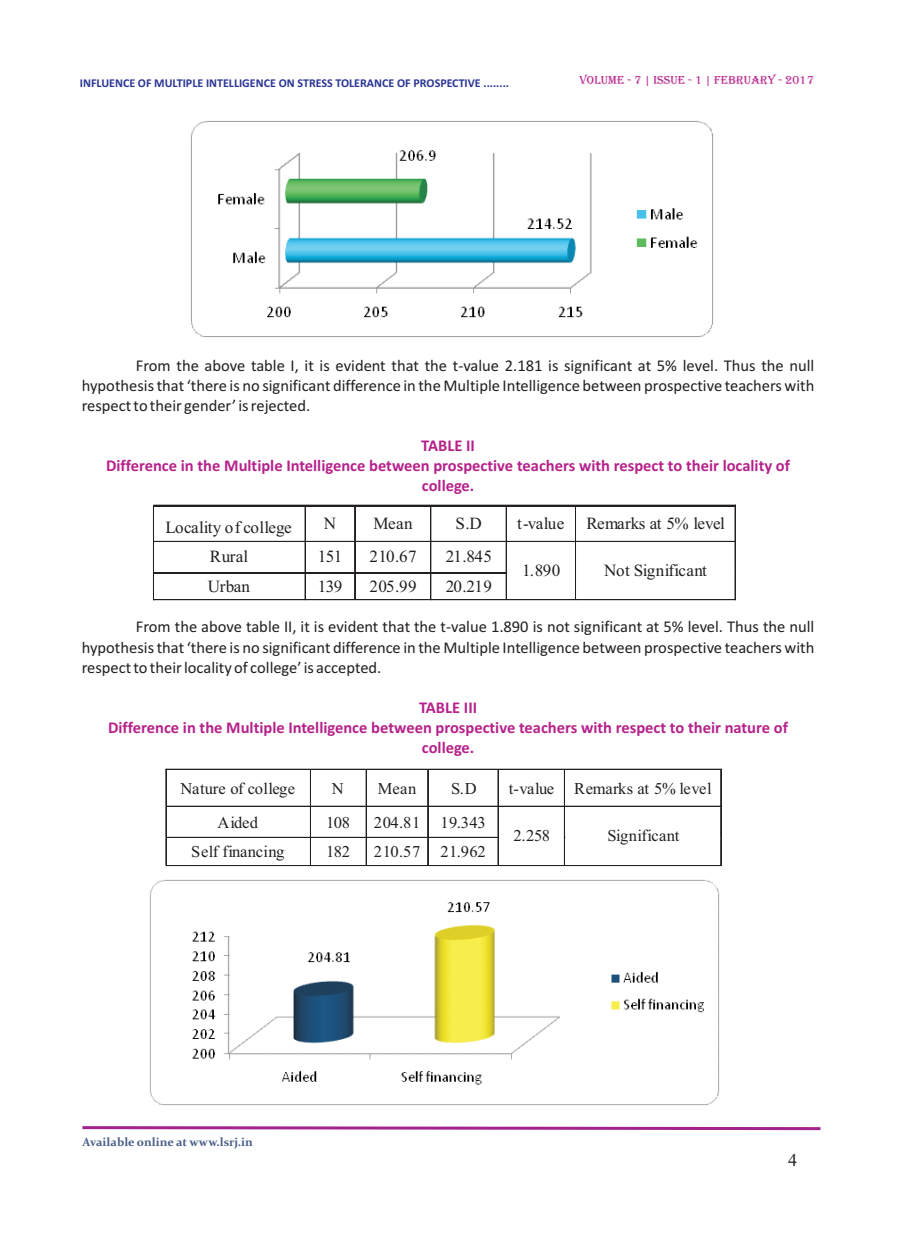
<style>
.page{position:relative;width:898px;height:1242px;background:#fff}
.page>*{position:absolute;margin:0;border:0;box-sizing:border-box;transform-origin:0 0}
.t1{font:18px "Times New Roman";color:#231f20}
.t2{font:17.1px "Times New Roman";letter-spacing:-.025em;color:#231f20}
.t3{font:17.1px "Times New Roman";letter-spacing:.01em;color:#231f20}
.t4{font:17.1px "Times New Roman";letter-spacing:-.005em;color:#231f20}
.t5{font:16.5px/20.1px "Calibri";color:#231f20;text-align:justify}
.t6{font:700 16.5px/20.1px "Calibri";color:#b6218b;text-align:center}
.t7{font:16.5px "Times New Roman";letter-spacing:-.01em;color:#231f20}
.t8{font:16.5px "Times New Roman";letter-spacing:.03em;color:#231f20}
.t9{font:16.5px "Times New Roman";letter-spacing:-.03em;color:#231f20}
.t10{font:16.5px "Times New Roman";letter-spacing:.015em;color:#231f20}
.t11{font:700 12px "Calibri";color:#2a3594}
.t12{font:12px "Algerian";color:#b6218b}
.t13{font:700 12px "Constantia";color:#485e88}
</style>
<div class="page">
<svg style="left:82px;top:1126px;width:739px;height:5px"></svg>
<img style="left:191px;top:121px;width:521px;height:216px">
<hr style="left:153px;top:505px;width:152px;height:1px;background:#231f20">
<hr style="left:305px;top:505px;width:49px;height:1px;background:#231f20">
<hr style="left:355px;top:505px;width:75px;height:1px;background:#231f20">
<hr style="left:430px;top:505px;width:76px;height:1px;background:#231f20">
<hr style="left:507px;top:505px;width:68px;height:1px;background:#231f20">
<hr style="left:575px;top:505px;width:159px;height:1px;background:#231f20">
<hr style="left:153px;top:506px;width:1px;height:35px;background:#231f20">
<hr style="left:305px;top:506px;width:1px;height:35px;background:#231f20">
<hr style="left:354px;top:506px;width:1px;height:35px;background:#231f20">
<hr style="left:430px;top:506px;width:1px;height:35px;background:#231f20">
<hr style="left:506px;top:506px;width:1px;height:35px;background:#231f20">
<hr style="left:505px;top:506px;width:1px;height:35px;background:#231f20">
<hr style="left:575px;top:506px;width:1px;height:35px;background:#231f20">
<hr style="left:734px;top:506px;width:1px;height:35px;background:#231f20">
<hr style="left:153px;top:541px;width:152px;height:1px;background:#231f20">
<hr style="left:305px;top:541px;width:49px;height:1px;background:#231f20">
<hr style="left:355px;top:541px;width:75px;height:1px;background:#231f20">
<hr style="left:430px;top:541px;width:76px;height:1px;background:#231f20">
<hr style="left:507px;top:541px;width:68px;height:1px;background:#231f20">
<hr style="left:575px;top:541px;width:159px;height:1px;background:#231f20">
<hr style="left:153px;top:541px;width:1px;height:31px;background:#231f20">
<hr style="left:305px;top:541px;width:1px;height:31px;background:#231f20">
<hr style="left:354px;top:541px;width:1px;height:31px;background:#231f20">
<hr style="left:430px;top:541px;width:1px;height:31px;background:#231f20">
<hr style="left:506px;top:541px;width:1px;height:31px;background:#231f20">
<hr style="left:505px;top:541px;width:1px;height:31px;background:#231f20">
<hr style="left:575px;top:541px;width:1px;height:31px;background:#231f20">
<hr style="left:734px;top:541px;width:1px;height:31px;background:#231f20">
<hr style="left:153px;top:572px;width:152px;height:1px;background:#231f20">
<hr style="left:305px;top:572px;width:49px;height:1px;background:#231f20">
<hr style="left:355px;top:572px;width:75px;height:1px;background:#231f20">
<hr style="left:430px;top:572px;width:76px;height:1px;background:#231f20">
<svg style="left:153px;top:573px;width:1px;height:26px"></svg>
<hr style="left:153px;top:599px;width:152px;height:1px;background:#231f20">
<svg style="left:305px;top:573px;width:1px;height:26px"></svg>
<hr style="left:305px;top:599px;width:49px;height:1px;background:#231f20">
<svg style="left:354px;top:572px;width:1px;height:28px"></svg>
<hr style="left:355px;top:599px;width:75px;height:1px;background:#231f20">
<svg style="left:430px;top:573px;width:1px;height:26px"></svg>
<hr style="left:430px;top:599px;width:76px;height:1px;background:#231f20">
<svg style="left:505px;top:572px;width:2px;height:28px"></svg>
<hr style="left:507px;top:599px;width:68px;height:1px;background:#231f20">
<svg style="left:575px;top:572px;width:1px;height:27px"></svg>
<hr style="left:575px;top:599px;width:159px;height:1px;background:#231f20">
<svg style="left:734px;top:572px;width:1px;height:28px"></svg>
<hr style="left:167px;top:769px;width:143px;height:1px;background:#231f20">
<hr style="left:310px;top:769px;width:56px;height:1px;background:#231f20">
<hr style="left:366px;top:769px;width:61px;height:1px;background:#231f20">
<hr style="left:428px;top:769px;width:70px;height:1px;background:#231f20">
<hr style="left:498px;top:769px;width:66px;height:1px;background:#231f20">
<hr style="left:565px;top:769px;width:155px;height:1px;background:#231f20">
<hr style="left:166px;top:770px;width:1px;height:36px;background:#231f20">
<hr style="left:165px;top:770px;width:1px;height:36px;background:#231f20">
<hr style="left:310px;top:770px;width:1px;height:36px;background:#231f20">
<hr style="left:366px;top:770px;width:1px;height:36px;background:#231f20">
<hr style="left:427px;top:770px;width:1px;height:36px;background:#231f20">
<hr style="left:498px;top:770px;width:1px;height:36px;background:#231f20">
<hr style="left:497px;top:770px;width:1px;height:36px;background:#231f20">
<hr style="left:564px;top:770px;width:1px;height:36px;background:#231f20">
<hr style="left:720px;top:770px;width:1px;height:36px;background:#231f20">
<hr style="left:167px;top:806px;width:143px;height:1px;background:#231f20">
<hr style="left:310px;top:806px;width:56px;height:1px;background:#231f20">
<hr style="left:366px;top:806px;width:61px;height:1px;background:#231f20">
<hr style="left:428px;top:806px;width:70px;height:1px;background:#231f20">
<hr style="left:498px;top:806px;width:66px;height:1px;background:#231f20">
<hr style="left:565px;top:806px;width:155px;height:1px;background:#231f20">
<hr style="left:166px;top:807px;width:1px;height:30px;background:#231f20">
<hr style="left:165px;top:807px;width:1px;height:30px;background:#231f20">
<hr style="left:310px;top:807px;width:1px;height:30px;background:#231f20">
<hr style="left:366px;top:807px;width:1px;height:30px;background:#231f20">
<hr style="left:427px;top:807px;width:1px;height:30px;background:#231f20">
<hr style="left:498px;top:807px;width:1px;height:30px;background:#231f20">
<hr style="left:497px;top:807px;width:1px;height:30px;background:#231f20">
<hr style="left:564px;top:807px;width:1px;height:30px;background:#231f20">
<hr style="left:720px;top:807px;width:1px;height:30px;background:#231f20">
<hr style="left:167px;top:837px;width:143px;height:1px;background:#231f20">
<hr style="left:310px;top:837px;width:56px;height:1px;background:#231f20">
<hr style="left:366px;top:837px;width:61px;height:1px;background:#231f20">
<hr style="left:428px;top:837px;width:70px;height:1px;background:#231f20">
<svg style="left:165px;top:837px;width:2px;height:29px"></svg>
<hr style="left:167px;top:865px;width:143px;height:1px;background:#231f20">
<svg style="left:310px;top:838px;width:1px;height:27px"></svg>
<hr style="left:310px;top:865px;width:56px;height:1px;background:#231f20">
<svg style="left:366px;top:838px;width:1px;height:27px"></svg>
<hr style="left:366px;top:865px;width:61px;height:1px;background:#231f20">
<svg style="left:427px;top:837px;width:1px;height:29px"></svg>
<hr style="left:428px;top:865px;width:70px;height:1px;background:#231f20">
<svg style="left:497px;top:837px;width:2px;height:28px"></svg>
<hr style="left:498px;top:865px;width:66px;height:1px;background:#231f20">
<svg style="left:564px;top:837px;width:1px;height:29px"></svg>
<hr style="left:565px;top:865px;width:155px;height:1px;background:#231f20">
<svg style="left:720px;top:837px;width:1px;height:29px"></svg>
<img style="left:149px;top:879px;width:570px;height:226px">
<p class="t11" style="left:80px;top:78px;width:430px">INFLUENCE OF MULTIPLE INTELLIGENCE ON STRESS TOLERANCE OF PROSPECTIVE ........</p>
<p class="t12" style="left:579px;top:73px;width:236px">VOLUME - 7 | ISSUE - 1 | FEBRUARY - 2017</p>
<p class="t5" style="left:82px;top:356px;width:734px;text-indent:54px">From the above table I, it is evident that the t-value 2.181 is significant at 5% level. Thus the null hypothesis that ‘there is no significant difference in the Multiple Intelligence between prospective teachers with respect to their gender’ is rejected.</p>
<p class="t6" style="left:106px;top:437px;width:685px">TABLE II<br>Difference in the Multiple Intelligence between prospective teachers with respect to their locality of college.</p>
<p class="t3" style="left:165px;top:521px;width:128px">Locality of college</p>
<p class="t2" style="left:324px;top:517px;width:14px">N</p>
<p class="t2" style="left:373px;top:517px;width:41px">Mean</p>
<p class="t2" style="left:455px;top:517px;width:28px">S.D</p>
<p class="t2" style="left:517px;top:517px;width:49px">t-value</p>
<p class="t2" style="left:586px;top:517px;width:140px">Remarks at 5% level</p>
<p class="t2" style="left:210px;top:550px;width:40px">Rural</p>
<p class="t2" style="left:318px;top:550px;width:26px">151</p>
<p class="t2" style="left:369px;top:550px;width:49px">210.67</p>
<p class="t2" style="left:445px;top:550px;width:48px">21.845</p>
<p class="t2" style="left:522px;top:564px;width:40px">1.890</p>
<p class="t4" style="left:604px;top:564px;width:104px">Not Significant</p>
<p class="t2" style="left:208px;top:580px;width:44px">Urban</p>
<p class="t2" style="left:318px;top:580px;width:26px">139</p>
<p class="t2" style="left:369px;top:580px;width:49px">205.99</p>
<p class="t2" style="left:445px;top:580px;width:48px">20.219</p>
<p class="t5" style="left:82px;top:618px;width:734px;text-indent:54px">From the above table II, it is evident that the t-value 1.890 is not significant at 5% level. Thus the null hypothesis that ‘there is no significant difference in the Multiple Intelligence between prospective teachers with respect to their locality of college’ is accepted.</p>
<p class="t6" style="left:108px;top:699px;width:681px">TABLE III<br>Difference in the Multiple Intelligence between prospective teachers with respect to their nature of college.</p>
<p class="t7" style="left:180px;top:782px;width:116px">Nature of college</p>
<p class="t7" style="left:332px;top:782px;width:13px">N</p>
<p class="t7" style="left:377px;top:782px;width:40px">Mean</p>
<p class="t7" style="left:451px;top:782px;width:27px">S.D</p>
<p class="t9" style="left:508px;top:782px;width:204px">t-value Remarks at 5% level</p>
<p class="t7" style="left:217px;top:816px;width:42px">Aided</p>
<p class="t7" style="left:326px;top:816px;width:25px">108</p>
<p class="t8" style="left:374px;top:816px;width:113px">204.81 19.343</p>
<p class="t7" style="left:513px;top:829px;width:38px">2.258</p>
<p class="t7" style="left:607px;top:829px;width:73px">Significant</p>
<p class="t10" style="left:191px;top:845px;width:95px">Self financing</p>
<p class="t7" style="left:326px;top:845px;width:25px">182</p>
<p class="t8" style="left:374px;top:845px;width:113px">210.57 21.962</p>
<p class="t13" style="left:82px;top:1137px;width:172px">Available online at www.lsrj.in</p>
<p class="t1" style="left:787px;top:1154px;width:10px">4</p>
</div>
